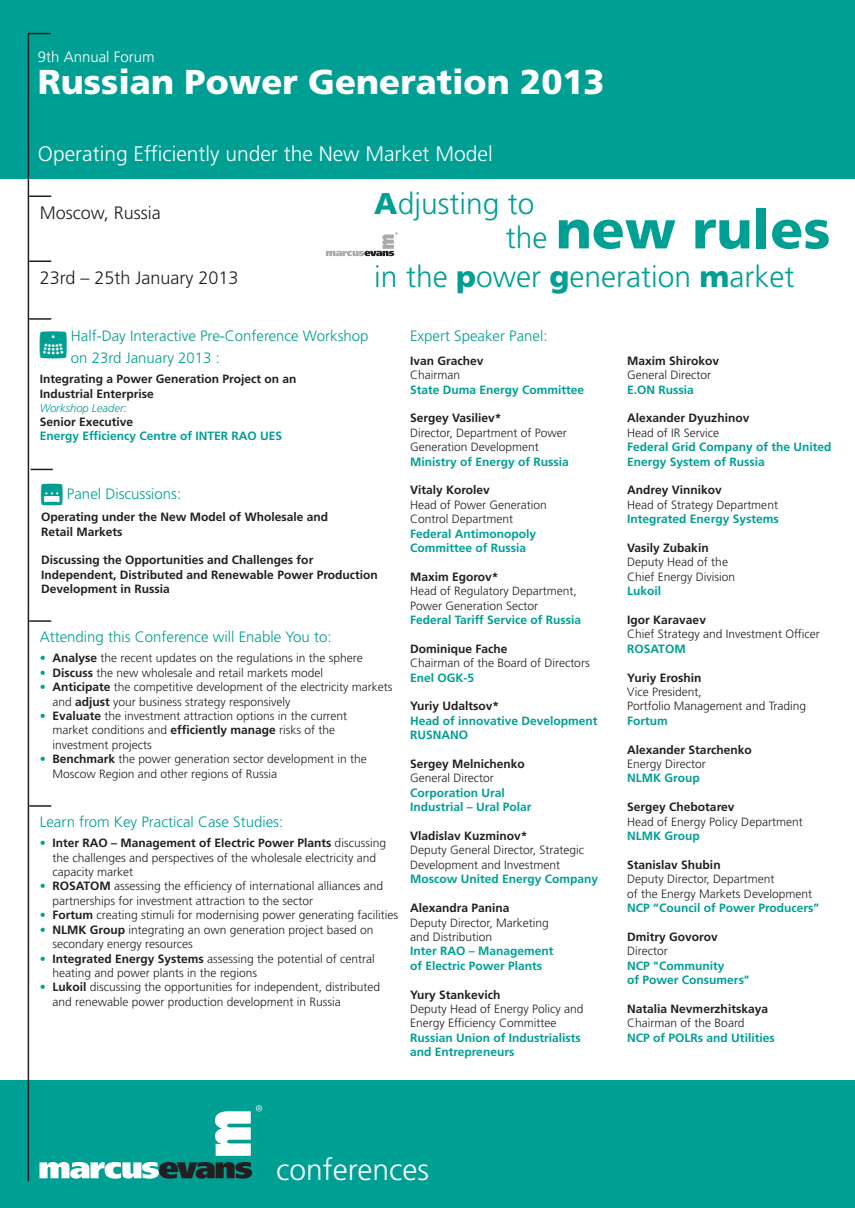
<style>
.page{position:relative;width:855px;height:1208px;background:#fff}
.page>*{position:absolute;margin:0;border:0;box-sizing:border-box;transform-origin:0 0}
.t1{font:900 54px "Frutiger";color:#009f94}
.t2{font:900 34.5px "Frutiger";color:#fff}
.t3{font:300 30px "Frutiger";color:#009f94}
.t4{font:300 30px "Frutiger";color:#fff}
.t5{font:300 21px "Frutiger";color:#fff}
.t6{font:300 18px "Frutiger";color:#231f20}
.t7{font:300 15px/22px "Frutiger";color:#009f94}
.t8{font:300 15px "Frutiger";color:#fff}
.t9{font:300 12px/14.4px "Frutiger";color:#231f20}
.t10{font:700 12px/14.4px "Frutiger";color:#231f20}
.t11{font:700 12px/14.4px "Frutiger";color:#009f94}
.t12{font:italic 300 11.25px "Frutiger";color:#009f94}
.s1{font-weight:900}
.s2{font-weight:300;font-size:30px}
.s3{color:#009f94}
.s4{font-weight:700}
</style>
<div class="page">
<div style="left:0;top:0;width:855px;height:179px;background:#009f94"></div>
<div style="left:0;top:1080px;width:855px;height:128px;background:#009f94"></div>
<svg style="left:326px;top:232px;width:71px;height:24px"></svg>
<svg style="left:27px;top:32px;width:235px;height:1150px"></svg>
<p class="t8" style="left:38px;top:50px;width:118px">9th Annual Forum</p>
<h2 class="t2" style="left:38px;top:68px;width:568px">Russian Power Generation 2013</h2>
<h3 class="t5" style="left:38px;top:145px;width:456px">Operating Efficiently under the New Market Model</h3>
<h3 class="t6" style="left:40px;top:206px;width:123px">Moscow, Russia</h3>
<h3 class="t6" style="left:40px;top:270px;width:200px">23rd – 25th January 2013</h3>
<h3 class="t3" style="left:374px;top:191px;width:162px"><span class="s1">A</span>djusting to</h3>
<h1 class="t1" style="left:506px;top:208px;width:326px"><span class="s2">the</span> new rules</h1>
<h3 class="t3" style="left:374px;top:265px;width:422px">in the <span class="s1">p</span>ower <span class="s1">g</span>eneration <span class="s1">m</span>arket</h3>
<p class="t7" style="left:71px;top:326px;width:299px">Half-Day Interactive Pre-Conference Workshop on 23rd January 2013 :</p>
<p class="t10" style="left:40px;top:373px;width:258px">Integrating a Power Generation Project on an<br>Industrial Enterprise</p>
<p class="t12" style="left:40px;top:403px;width:89px">Workshop Leader:</p>
<p class="t10" style="left:40px;top:415px;width:95px">Senior Executive</p>
<p class="t11" style="left:40px;top:430px;width:244px">Energy Efficiency Centre of INTER RAO UES</p>
<p class="t7" style="left:67px;top:484px;width:116px">Panel Discussions:</p>
<p class="t10" style="left:41px;top:511px;width:288px">Operating under the New Model of Wholesale and<br>Retail Markets</p>
<p class="t10" style="left:41px;top:554px;width:338px">Discussing the Opportunities and Challenges for<br>Independent, Distributed and Renewable Power Production<br>Development in Russia</p>
<p class="t7" style="left:40px;top:627px;width:293px">Attending this Conference will Enable You to:</p>
<p class="t9" style="left:40px;top:652px;width:324px"><span class="s3">•</span> <span class="s4">Analyse</span> the recent updates on the regulations in the sphere</p>
<p class="t9" style="left:40px;top:666px;width:285px"><span class="s3">•</span> <span class="s4">Discuss</span> the new wholesale and retail markets model</p>
<p class="t9" style="left:53px;top:680px;width:341px;text-indent:-13px"><span class="s3">•</span> <span class="s4">Anticipate</span> the competitive development of the electricity markets and <span class="s4">adjust</span> your business strategy responsively</p>
<p class="t9" style="left:53px;top:709px;width:296px;text-indent:-13px"><span class="s3">•</span> <span class="s4">Evaluate</span> the investment attraction options in the current market conditions and <span class="s4">efficiently manage</span> risks of the investment projects</p>
<p class="t9" style="left:53px;top:752px;width:316px;text-indent:-13px"><span class="s3">•</span> <span class="s4">Benchmark</span> the power generation sector development in the<br>Moscow Region and other regions of Russia</p>
<p class="t7" style="left:40px;top:812px;width:245px">Learn from Key Practical Case Studies:</p>
<p class="t9" style="left:53px;top:837px;width:335px;text-indent:-13px"><span class="s3">•</span> <span class="s4">Inter RAO – Management of Electric Power Plants</span> discussing the challenges and perspectives of the wholesale electricity and capacity market</p>
<p class="t9" style="left:53px;top:880px;width:332px;text-indent:-13px"><span class="s3">•</span> <span class="s4">ROSATOM</span> assessing the efficiency of international alliances and partnerships for investment attraction to the sector</p>
<p class="t9" style="left:40px;top:909px;width:360px"><span class="s3">•</span> <span class="s4">Fortum</span> creating stimuli for modernising power generating facilities</p>
<p class="t9" style="left:53px;top:923px;width:322px;text-indent:-13px"><span class="s3">•</span> <span class="s4">NLMK Group</span> integrating an own generation project based on secondary energy resources</p>
<p class="t9" style="left:53px;top:952px;width:324px;text-indent:-13px"><span class="s3">•</span> <span class="s4">Integrated Energy Systems</span> assessing the potential of central heating and power plants in the regions</p>
<p class="t9" style="left:53px;top:981px;width:329px;text-indent:-13px"><span class="s3">•</span> <span class="s4">Lukoil</span> discussing the opportunities for independent, distributed and renewable power production development in Russia</p>
<p class="t7" style="left:410px;top:326px;width:139px">Expert Speaker Panel:</p>
<p class="t10" style="left:410px;top:354px;width:75px">Ivan Grachev</p>
<p class="t9" style="left:410px;top:369px;width:52px">Chairman</p>
<p class="t11" style="left:410px;top:383px;width:176px">State Duma Energy Committee</p>
<p class="t10" style="left:410px;top:412px;width:93px">Sergey Vasiliev*</p>
<p class="t9" style="left:410px;top:426px;width:158px">Director, Department of Power<br>Generation Development</p>
<p class="t11" style="left:410px;top:455px;width:160px">Ministry of Energy of Russia</p>
<p class="t10" style="left:410px;top:484px;width:81px">Vitaly Korolev</p>
<p class="t9" style="left:410px;top:498px;width:138px">Head of Power Generation<br>Control Department</p>
<p class="t11" style="left:410px;top:527px;width:128px">Federal Antimonopoly<br>Committee of Russia</p>
<p class="t10" style="left:410px;top:570px;width:90px">Maxim Egorov*</p>
<p class="t9" style="left:410px;top:585px;width:168px">Head of Regulatory Department,<br>Power Generation Sector</p>
<p class="t11" style="left:410px;top:613px;width:173px">Federal Tariff Service of Russia</p>
<p class="t10" style="left:410px;top:642px;width:99px">Dominique Fache</p>
<p class="t9" style="left:410px;top:657px;width:181px">Chairman of the Board of Directors</p>
<p class="t11" style="left:410px;top:671px;width:66px">Enel OGK-5</p>
<p class="t10" style="left:410px;top:700px;width:91px">Yuriy Udaltsov*</p>
<p class="t11" style="left:410px;top:714px;width:189px">Head of innovative Development<br>RUSNANO</p>
<p class="t10" style="left:410px;top:757px;width:116px">Sergey Melnichenko</p>
<p class="t9" style="left:410px;top:772px;width:85px">General Director</p>
<p class="t11" style="left:410px;top:786px;width:123px">Corporation Ural<br>Industrial – Ural Polar</p>
<p class="t10" style="left:410px;top:829px;width:119px">Vladislav Kuzminov*</p>
<p class="t9" style="left:410px;top:844px;width:176px">Deputy General Director, Strategic<br>Development and Investment</p>
<p class="t11" style="left:410px;top:873px;width:189px">Moscow United Energy Company</p>
<p class="t10" style="left:410px;top:901px;width:101px">Alexandra Panina</p>
<p class="t9" style="left:410px;top:916px;width:140px">Deputy Director, Marketing and Distribution</p>
<p class="t11" style="left:410px;top:945px;width:145px">Inter RAO – Management of Electric Power Plants</p>
<p class="t10" style="left:410px;top:988px;width:92px">Yury Stankevich</p>
<p class="t9" style="left:410px;top:1002px;width:175px">Deputy Head of Energy Policy and<br>Energy Efficiency Committee</p>
<p class="t11" style="left:410px;top:1031px;width:172px">Russian Union of Industrialists and Entrepreneurs</p>
<p class="t10" style="left:627px;top:354px;width:93px">Maxim Shirokov</p>
<p class="t9" style="left:627px;top:369px;width:85px">General Director</p>
<p class="t11" style="left:627px;top:383px;width:68px">E.ON Russia</p>
<p class="t10" style="left:627px;top:412px;width:124px">Alexander Dyuzhinov</p>
<p class="t9" style="left:627px;top:426px;width:94px">Head of IR Service</p>
<p class="t11" style="left:627px;top:441px;width:206px">Federal Grid Company of the United<br>Energy System of Russia</p>
<p class="t10" style="left:627px;top:484px;width:96px">Andrey Vinnikov</p>
<p class="t9" style="left:627px;top:498px;width:152px">Head of Strategy Department</p>
<p class="t11" style="left:627px;top:513px;width:153px">Integrated Energy Systems</p>
<p class="t10" style="left:627px;top:541px;width:83px">Vasily Zubakin</p>
<p class="t9" style="left:627px;top:556px;width:110px">Deputy Head of the<br>Chief Energy Division</p>
<p class="t11" style="left:627px;top:585px;width:36px">Lukoil</p>
<p class="t10" style="left:627px;top:613px;width:80px">Igor Karavaev</p>
<p class="t9" style="left:627px;top:628px;width:194px">Chief Strategy and Investment Officer</p>
<p class="t11" style="left:627px;top:642px;width:60px">ROSATOM</p>
<p class="t10" style="left:627px;top:671px;width:76px">Yuriy Eroshin</p>
<p class="t9" style="left:627px;top:685px;width:180px">Vice President,<br>Portfolio Management and Trading</p>
<p class="t11" style="left:627px;top:714px;width:42px">Fortum</p>
<p class="t10" style="left:627px;top:743px;width:126px">Alexander Starchenko</p>
<p class="t9" style="left:627px;top:757px;width:80px">Energy Director</p>
<p class="t11" style="left:627px;top:772px;width:74px">NLMK Group</p>
<p class="t10" style="left:627px;top:801px;width:109px">Sergey Chebotarev</p>
<p class="t9" style="left:627px;top:815px;width:177px">Head of Energy Policy Department</p>
<p class="t11" style="left:627px;top:829px;width:74px">NLMK Group</p>
<p class="t10" style="left:627px;top:858px;width:95px">Stanislav Shubin</p>
<p class="t9" style="left:627px;top:873px;width:186px">Deputy Director, Department<br>of the Energy Markets Development</p>
<p class="t11" style="left:627px;top:901px;width:193px">NCP “Council of Power Producers”</p>
<p class="t10" style="left:627px;top:930px;width:92px">Dmitry Govorov</p>
<p class="t9" style="left:627px;top:945px;width:42px">Director</p>
<p class="t11" style="left:627px;top:959px;width:124px">NCP "Community<br>of Power Consumers"</p>
<p class="t10" style="left:627px;top:1002px;width:142px">Natalia Nevmerzhitskaya</p>
<p class="t9" style="left:627px;top:1017px;width:119px">Chairman of the Board</p>
<p class="t11" style="left:627px;top:1031px;width:149px">NCP of POLRs and Utilities</p>
<h3 class="t4" style="left:276px;top:1157px;width:154px">conferences</h3>
</div>
